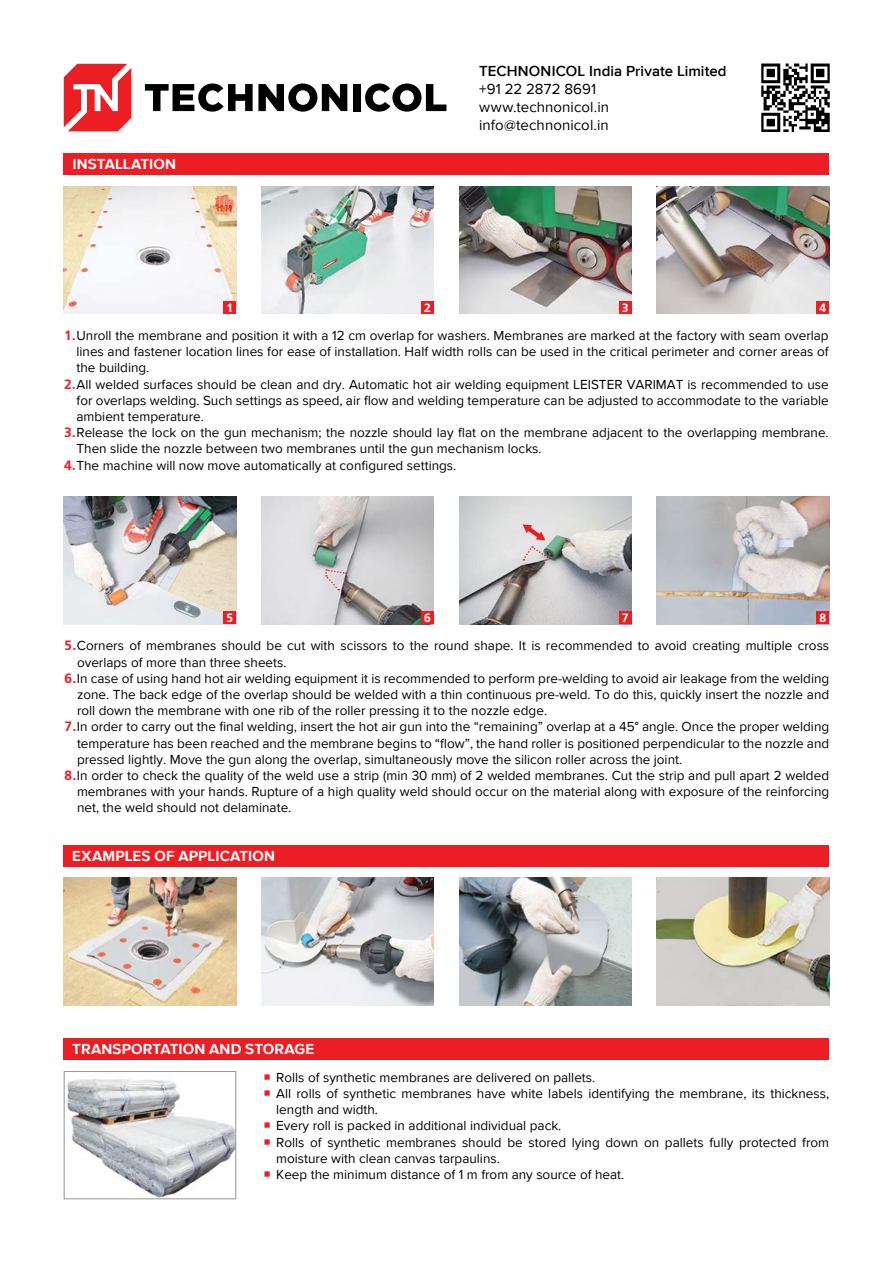
<style>
.page{position:relative;width:893px;height:1263px;background:#fff}
.page>*{position:absolute;margin:0;border:0;box-sizing:border-box;transform-origin:0 0}
.t1{font:700 15px "Proxima Nova";letter-spacing:.01em;color:#fff}
.t2{font:15px/18px "Proxima Nova";letter-spacing:.005em;color:#000}
.t3{font:600 15px "Proxima Nova";letter-spacing:.005em;color:#000}
.t4{font:13.5px/16.2px "Proxima Nova";color:#000}
.t5{font:600 12px "Free Set";color:#fff}
.s1{font-family:"Free Set";font-weight:600;color:#ed1d24}
</style>
<div class="page">
<div style="left:353px;top:84px;width:8px;height:27px;background:#000"></div>
<svg style="left:365px;top:84px;width:81px;height:28px"></svg>
<svg style="left:145px;top:84px;width:202px;height:28px"></svg>
<svg style="left:64px;top:64px;width:67px;height:67px"></svg>
<img style="left:761px;top:64px;width:68px;height:67px">
<div style="left:64px;top:1038px;width:765px;height:22px;background:#ed1d24"></div>
<div style="left:64px;top:845px;width:765px;height:21px;background:#ed1d24"></div>
<div style="left:64px;top:153px;width:765px;height:22px;background:#ed1d24"></div>
<img style="left:64px;top:878px;width:172px;height:127px">
<img style="left:67px;top:1079px;width:167px;height:118px">
<div style="left:64px;top:1071px;width:172px;height:128px;border:1px solid #939598"></div>
<img style="left:261px;top:878px;width:173px;height:127px">
<img style="left:459px;top:878px;width:172px;height:127px">
<img style="left:657px;top:878px;width:172px;height:127px">
<img style="left:64px;top:187px;width:172px;height:127px">
<div style="left:223px;top:301px;width:13px;height:13px;background:#ed1d24"></div>
<img style="left:64px;top:497px;width:172px;height:127px">
<div style="left:223px;top:611px;width:13px;height:13px;background:#ed1d24"></div>
<img style="left:261px;top:187px;width:173px;height:127px">
<div style="left:421px;top:301px;width:13px;height:13px;background:#ed1d24"></div>
<img style="left:261px;top:497px;width:173px;height:127px">
<div style="left:421px;top:611px;width:13px;height:13px;background:#ed1d24"></div>
<svg style="left:325px;top:569px;width:22px;height:21px"></svg>
<img style="left:459px;top:497px;width:172px;height:127px">
<div style="left:619px;top:611px;width:12px;height:13px;background:#ed1d24"></div>
<svg style="left:523px;top:546px;width:27px;height:14px"></svg>
<svg style="left:523px;top:524px;width:22px;height:16px"></svg>
<img style="left:459px;top:187px;width:172px;height:127px">
<div style="left:619px;top:301px;width:12px;height:13px;background:#ed1d24"></div>
<img style="left:657px;top:187px;width:172px;height:127px">
<div style="left:816px;top:301px;width:13px;height:13px;background:#ed1d24"></div>
<img style="left:657px;top:497px;width:172px;height:127px">
<div style="left:816px;top:611px;width:13px;height:13px;background:#ed1d24"></div>
<p class="t1" style="left:72px;top:155px;width:105px">INSTALLATION</p>
<p class="t3" style="left:479px;top:62px;width:249px">TECHNONICOL India Private Limited</p>
<p class="t2" style="left:479px;top:80px;width:132px">+91 22 2872 8691 www.technonicol.in info@technonicol.in</p>
<p class="t5" style="left:424px;top:301px;width:9px">2</p>
<p class="t4" style="left:64px;top:328px;width:766px"><span class="s1">1.</span>Unroll the membrane and position it with a 12 cm overlap for washers. Membranes are marked at the factory with seam overlap</p>
<p class="t4" style="left:77px;top:344px;width:754px">lines and fastener location lines for ease of installation. Half width rolls can be used in the critical perimeter and corner areas of</p>
<p class="t4" style="left:77px;top:360px;width:74px">the building.</p>
<p class="t4" style="left:64px;top:376px;width:766px"><span class="s1">2.</span>All welded surfaces should be clean and dry. Automatic hot air welding equipment LEISTER VARIMAT is recommended to use</p>
<p class="t4" style="left:77px;top:392px;width:754px">for overlaps welding. Such settings as speed, air flow and welding temperature can be adjusted to accommodate to the variable</p>
<p class="t4" style="left:77px;top:409px;width:129px">ambient temperature.</p>
<p class="t4" style="left:64px;top:425px;width:766px"><span class="s1">3.</span>Release the lock on the gun mechanism; the nozzle should lay flat on the membrane adjacent to the overlapping membrane.</p>
<p class="t4" style="left:77px;top:441px;width:467px">Then slide the nozzle between two membranes until the gun mechanism locks.</p>
<p class="t4" style="left:64px;top:457px;width:394px"><span class="s1">4.</span>The machine will now move automatically at configured settings.</p>
<p class="t5" style="left:621px;top:301px;width:9px">3</p>
<p class="t5" style="left:819px;top:301px;width:9px">4</p>
<p class="t5" style="left:226px;top:301px;width:9px">1</p>
<p class="t5" style="left:226px;top:611px;width:9px">5</p>
<p class="t5" style="left:424px;top:611px;width:9px">6</p>
<p class="t5" style="left:621px;top:611px;width:9px">7</p>
<p class="t5" style="left:819px;top:611px;width:9px">8</p>
<p class="t4" style="left:64px;top:638px;width:766px"><span class="s1">5.</span>Corners of membranes should be cut with scissors to the round shape. It is recommended to avoid creating multiple cross</p>
<p class="t4" style="left:77px;top:654px;width:211px">overlaps of more than three sheets.</p>
<p class="t4" style="left:64px;top:670px;width:766px"><span class="s1">6.</span>In case of using hand hot air welding equipment it is recommended to perform pre-welding to avoid air leakage from the welding</p>
<p class="t4" style="left:77px;top:687px;width:754px">zone. The back edge of the overlap should be welded with a thin continuous pre-weld. To do this, quickly insert the nozzle and</p>
<p class="t4" style="left:77px;top:703px;width:472px">roll down the membrane with one rib of the roller pressing it to the nozzle edge.</p>
<p class="t4" style="left:64px;top:719px;width:766px"><span class="s1">7.</span>In order to carry out the final welding, insert the hot air gun into the “remaining” overlap at a 45° angle. Once the proper welding</p>
<p class="t4" style="left:77px;top:735px;width:754px">temperature has been reached and the membrane begins to “flow”, the hand roller is positioned perpendicular to the nozzle and</p>
<p class="t4" style="left:77px;top:751px;width:607px">pressed lightly. Move the gun along the overlap, simultaneously move the silicon roller across the joint.</p>
<p class="t4" style="left:64px;top:768px;width:766px"><span class="s1">8.</span>In order to check the quality of the weld use a strip (min 30 mm) of 2 welded membranes. Cut the strip and pull apart 2 welded</p>
<p class="t4" style="left:77px;top:784px;width:754px">membranes with your hands. Rupture of a high quality weld should occur on the material along with exposure of the reinforcing</p>
<p class="t4" style="left:77px;top:800px;width:216px">net, the weld should not delaminate.</p>
<p class="t1" style="left:72px;top:847px;width:204px">EXAMPLES OF APPLICATION</p>
<p class="t1" style="left:72px;top:1040px;width:244px">TRANSPORTATION AND STORAGE</p>
<p class="t4" style="left:276px;top:1069px;width:554px">Rolls of synthetic membranes are delivered on pallets.<br>All rolls of synthetic membranes have white labels identifying the membrane, its thickness, length and width.<br>Every roll is packed in additional individual pack.<br>Rolls of synthetic membranes should be stored lying down on pallets fully protected from moisture with clean canvas tarpaulins.<br>Keep the minimum distance of 1 m from any source of heat.</p>
</div>
